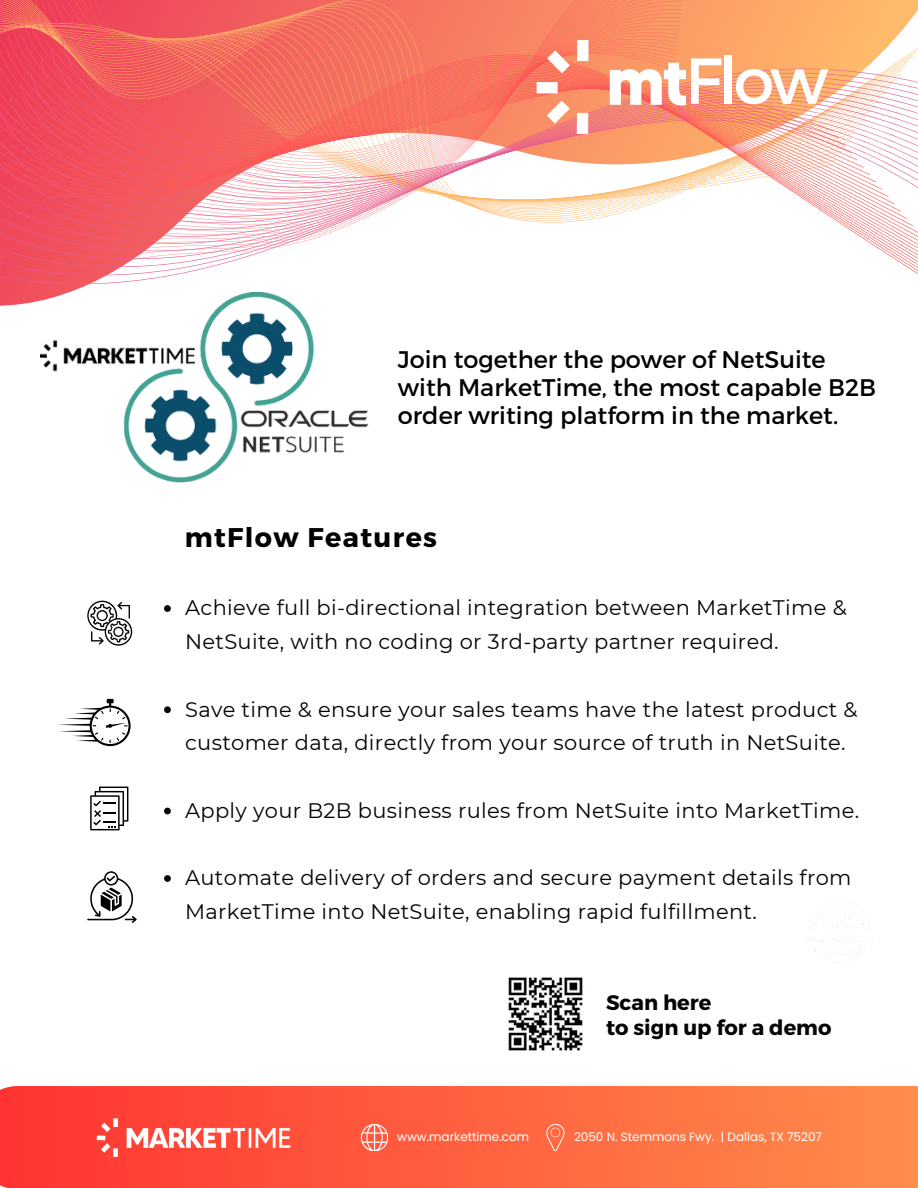
<style>
.page{position:relative;width:918px;height:1188px;background:#fff}
.page>*{position:absolute;margin:0;border:0;box-sizing:border-box;transform-origin:0 0}
.t1{font:64.95px "Montserrat";color:#fff}
.t2{font:700 27px "Montserrat";letter-spacing:.05em;color:#000}
.t3{font:24px/28.2px "Montserrat";color:#000}
.t4{font:21px/33.8px "Montserrat";letter-spacing:.015em;color:#030405}
.t5{font:700 21px/24.8px "Montserrat";color:#030405}
.t6{font:12px "Poppins";color:#fff}
</style>
<div class="page">
<img style="left:815px;top:916px;width:48px;height:47px">
<img style="left:123px;top:380px;width:246px;height:103px">
<svg style="left:40px;top:321px;width:275px;height:59px"></svg>
<svg style="left:0;top:0;width:918px;height:321px"></svg>
<svg style="left:0;top:1086px;width:918px;height:102px;background:#ff633f"></svg>
<svg style="left:361px;top:1124px;width:27px;height:27px"></svg>
<svg style="left:546px;top:1124px;width:19px;height:27px"></svg>
<svg style="left:164px;top:605px;width:7px;height:7px"></svg>
<svg style="left:164px;top:706px;width:7px;height:7px"></svg>
<svg style="left:164px;top:808px;width:7px;height:6px"></svg>
<svg style="left:164px;top:875px;width:7px;height:7px"></svg>
<svg style="left:58px;top:699px;width:73px;height:47px"></svg>
<svg style="left:87px;top:601px;width:45px;height:45px"></svg>
<svg style="left:90px;top:787px;width:38px;height:43px"></svg>
<svg style="left:87px;top:871px;width:50px;height:52px"></svg>
<img style="left:92px;top:1112px;width:203px;height:52px">
<img style="left:532px;top:31px;width:159px;height:122px">
<img style="left:508px;top:977px;width:75px;height:74px">
<p class="t1" style="left:685px;top:39px;width:145px">Flow</p>
<p class="t3" style="left:398px;top:344px;width:480px">Join together the power of NetSuite with MarketTime, the most capable B2B order writing platform in the market.</p>
<h1 class="t2" style="left:185px;top:520px;width:254px">mtFlow Features</h1>
<p class="t4" style="left:185px;top:591px;width:663px">Achieve full bi-directional integration between MarketTime &amp;<br>NetSuite, with no coding or 3rd-party partner required.</p>
<h3 class="t4" style="left:185px;top:692px;width:674px">Save time &amp; ensure your sales teams have the latest product &amp; customer data, directly from your source of truth in NetSuite.</h3>
<p class="t4" style="left:185px;top:793px;width:676px">Apply your B2B business rules from NetSuite into MarketTime.</p>
<p class="t4" style="left:185px;top:861px;width:668px">Automate delivery of orders and secure payment details from<br>MarketTime into NetSuite, enabling rapid fulfillment.</p>
<p class="t5" style="left:606px;top:989px;width:227px">Scan here<br>to sign up for a demo</p>
<p class="t6" style="left:397px;top:1129px;width:133px">www.markettime.com</p>
<p class="t6" style="left:574px;top:1128px;width:250px">2050 N. Stemmons Fwy. | Dallas, TX 75207</p>
</div>
